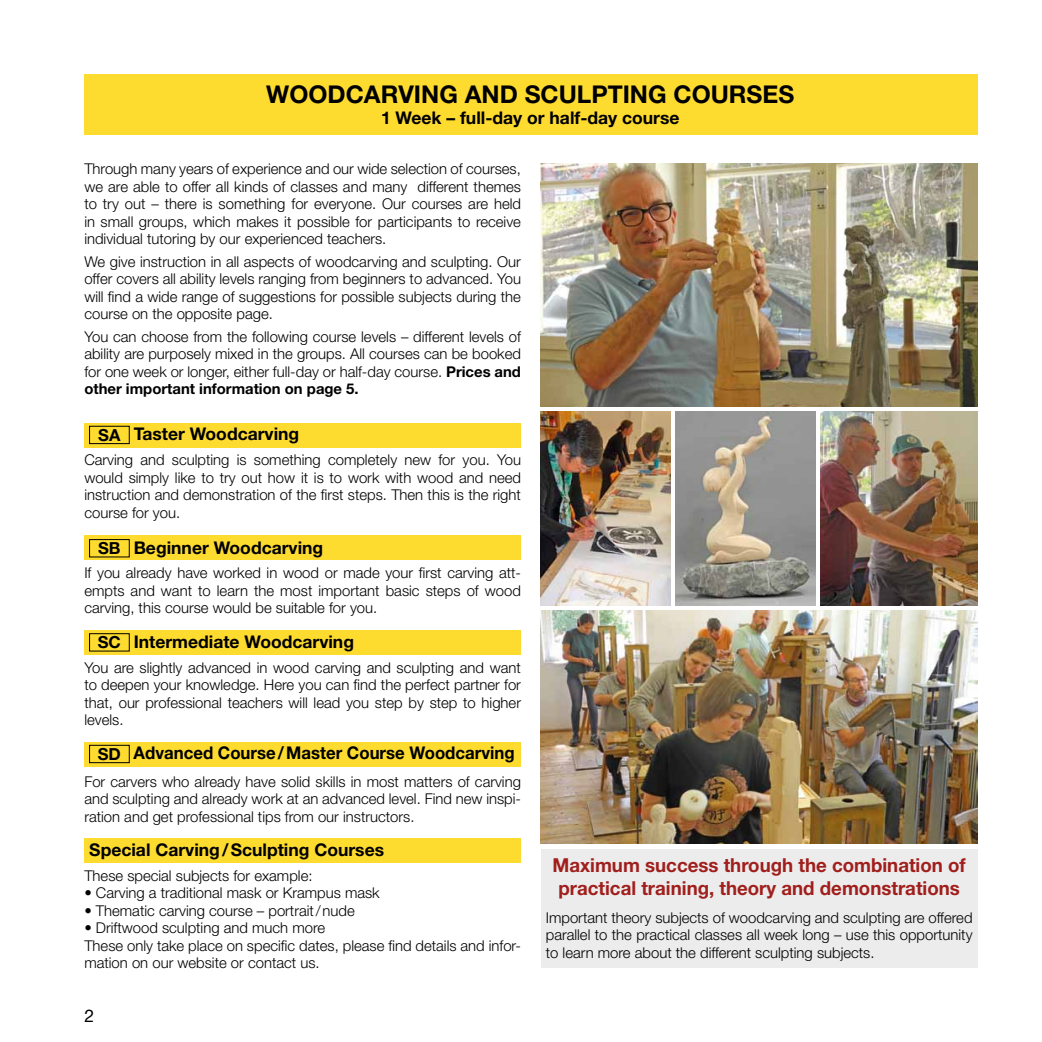
<style>
.page{position:relative;width:1042px;height:1042px;background:#fff}
.page>*{position:absolute;margin:0;border:0;box-sizing:border-box;transform-origin:0 0}
.t1{font:700 24.5px "Helvetica Neue LT Std";color:#000}
.t2{font:700 19.25px/22.8px "Helvetica Neue LT Std";color:#a01f1c;text-align:center}
.t3{font:700 17.5px "Helvetica Neue LT Std";color:#000}
.t4{font:700 17.5px "Helvetica Neue LT Std";color:#000;scale:.96 1}
.t5{font:17.5px "Helvetica Neue LT Std";color:#000}
.t6{font:300 14.88px/17.5px "Helvetica Neue LT Std";color:#000;text-align:justify}
.s1{font-weight:700}
.s2{font-size:16.62px}
</style>
<div class="page">
<div style="left:84px;top:535px;width:437px;height:25px;background:#fedb2f"></div>
<div style="left:84px;top:423px;width:437px;height:24px;background:#fedb2f"></div>
<div style="left:84px;top:630px;width:437px;height:25px;background:#fedb2f"></div>
<div style="left:84px;top:742px;width:437px;height:24px;background:#fedb2f"></div>
<div style="left:84px;top:837px;width:437px;height:25px;background:#fedb2f"></div>
<div style="left:84px;top:74px;width:893px;height:60px;background:#fedb2f"></div>
<img style="left:541px;top:164px;width:436px;height:243px">
<img style="left:541px;top:610px;width:436px;height:233px">
<img style="left:821px;top:412px;width:156px;height:193px">
<img style="left:541px;top:412px;width:129px;height:193px">
<img style="left:675px;top:412px;width:141px;height:193px">
<div style="left:541px;top:849px;width:436px;height:118px;background:#ececed"></div>
<div style="left:89px;top:426px;width:41px;height:18px;border:1px solid #000"></div>
<div style="left:89px;top:539px;width:41px;height:18px;border:1px solid #000"></div>
<div style="left:89px;top:633px;width:41px;height:18px;border:1px solid #000"></div>
<div style="left:89px;top:745px;width:41px;height:18px;border:1px solid #000"></div>
<h1 class="t1" style="left:266px;top:79px;width:497px">Woodcarving and Sculpting Courses</h1>
<p class="t3" style="left:381px;top:107px;width:300px">1 Week – full-day or half-day course</p>
<p class="t6" style="left:84px;top:160px;width:438px">Through many years of experience and our wide selection of courses, we are able to offer all kinds of classes and many different themes to try out – there is something for everyone. Our courses are held in small groups, which makes it possible for participants to receive individual tutoring by our experienced teachers.</p>
<p class="t6" style="left:84px;top:252px;width:438px">We give instruction in all aspects of woodcarving and sculpting. Our offer covers all ability levels ranging from beginners to advanced. You will find a wide range of suggestions for possible subjects during the course on the opposite page.</p>
<p class="t6" style="left:84px;top:327px;width:438px">You can choose from the following course levels – different levels of ability are purposely mixed in the groups. All courses can be booked for one week or longer, either full-day or half-day course. <span class="s1">Prices and other important information on page 5.</span></p>
<p class="t3" style="left:98px;top:423px;width:202px"><span class="s2">SA</span> Taster Woodcarving</p>
<p class="t6" style="left:84px;top:451px;width:438px">Carving and sculpting is something completely new for you. You would simply like to try out how it is to work with wood and need instruction and demonstration of the first steps. Then this is the right course for you.</p>
<p class="t3" style="left:98px;top:536px;width:227px"><span class="s2">SB</span> Beginner Woodcarving</p>
<p class="t6" style="left:84px;top:564px;width:438px">If you already have worked in wood or made your first carving att&shy;empts and want to learn the most important basic steps of wood carving, this course would be suitable for you.</p>
<p class="t3" style="left:98px;top:630px;width:258px"><span class="s2">SC</span> Intermediate Woodcarving</p>
<p class="t6" style="left:84px;top:658px;width:438px">You are slightly advanced in wood carving and sculpting and want to deepen your knowledge. Here you can find the perfect partner for that, our professional teachers will lead you step by step to higher levels.</p>
<p class="t4" style="left:98px;top:742px;width:436px"><span class="s2">SD</span> Advanced Course/Master Course Woodcarving</p>
<p class="t6" style="left:84px;top:772px;width:438px">For carvers who already have solid skills in most matters of carving and sculpting and already work at an advanced level. Find new inspi&shy;ration and get professional tips from our instructors.</p>
<p class="t3" style="left:89px;top:839px;width:296px">Special Carving/Sculpting Courses</p>
<p class="t6" style="left:84px;top:866px;width:230px">These special subjects for example:</p>
<p class="t6" style="left:84px;top:884px;width:297px">• Carving a traditional mask or Krampus mask</p>
<p class="t6" style="left:84px;top:901px;width:272px">• Thematic carving course – portrait/nude</p>
<p class="t6" style="left:84px;top:919px;width:438px;text-align:left">• Driftwood sculpting and much more<br>These only take place on specific dates, please find details and infor&shy;mation on our website or contact us.</p>
<p class="t5" style="left:84px;top:1005px;width:11px">2</p>
<p class="t2" style="left:552px;top:854px;width:415px">Maximum success through the combination of practical training, theory and demonstrations</p>
<p class="t6" style="left:546px;top:908px;width:428px">Important theory subjects of woodcarving and sculpting are offered parallel to the practical classes all week long – use this opportunity to learn more about the different sculpting subjects.</p>
</div>
